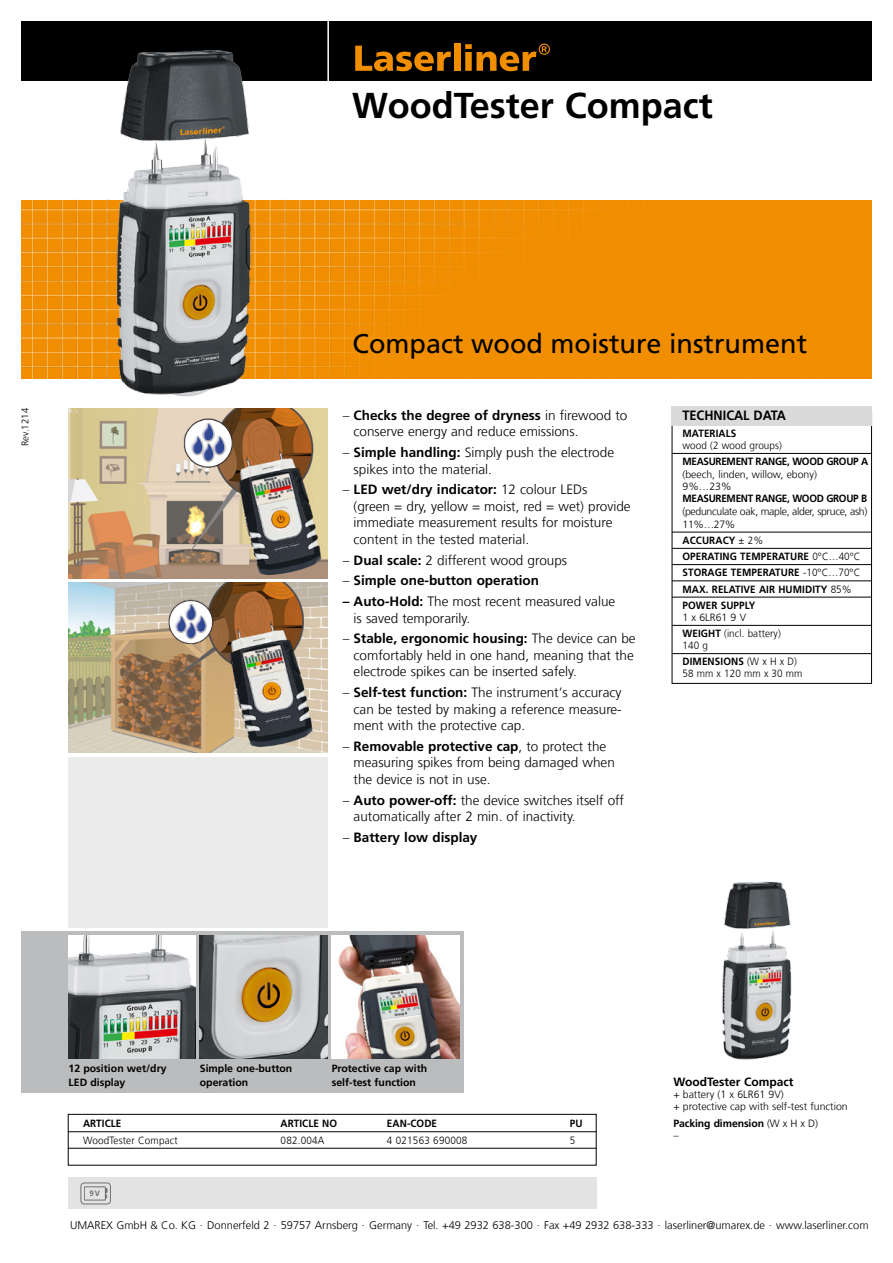
<style>
.page{position:relative;width:893px;height:1263px;background:#fff}
.page>*{position:absolute;margin:0;border:0;box-sizing:border-box;transform-origin:0 0}
.t1{font:700 36px "Frutiger LT Com";color:#000}
.t2{font:27px "Frutiger LT Com";color:#000}
.t3{font:300 13.5px/16.5px "Frutiger LT Com";color:#000}
.t4{font:700 13.5px "Frutiger LT Com";color:#000}
.t5{font:700 13.5px "Frutiger LT Com";color:#000;scale:.94 1}
.Body_bold_EU{font:700 12px "Frutiger LT Com";color:#000}
.t6{font:300 11.1px "Frutiger LT Com";color:#000}
.t7{font:700 10.5px/12px "Frutiger LT Com";color:#000;scale:.94 1}
.Body_bold_EU-2{font:300 10.5px/12.5px "Frutiger LT Com";letter-spacing:-.03em;color:#000}
.t8{font:700 10.5px/13.5px "Frutiger LT Com";color:#000}
.Body_bold_EU-3{font:300 10.5px/12px "Frutiger LT Com";color:#000;scale:.94 1}
.Body_bold_EU-4{font:300 10.5px "Frutiger LT Com";color:#000}
.Body_bold_EU-5{font:300 10.5px "Frutiger LT Com";letter-spacing:.02em;color:#000;scale:.94 1}
.t9{font:300 9.6px "Frutiger LT Com";color:#000}
.t10{font:700 7.8px "Frutiger LT Com";color:#6f6f6e}
.s1{font-weight:700}
.s2{font-weight:300}
</style>
<div class="page">
<div style="left:21px;top:931px;width:442px;height:162px;background:#bbbcbd"></div>
<img style="left:68px;top:935px;width:128px;height:124px">
<img style="left:21px;top:200px;width:851px;height:178px">
<img style="left:200px;top:935px;width:127px;height:124px">
<div style="left:21px;top:21px;width:851px;height:60px;background:#000"></div>
<hr style="left:327px;top:20px;width:2px;height:62px;background:#fff">
<svg style="left:355px;top:46px;width:96px;height:25px"></svg>
<div style="left:454px;top:44px;width:6px;height:27px;background:#f18e00"></div>
<svg style="left:465px;top:44px;width:85px;height:27px"></svg>
<div style="left:68px;top:1178px;width:528px;height:31px;background:#e3e3e3"></div>
<svg style="left:84px;top:1187px;width:23px;height:13px"></svg>
<div style="left:81px;top:1183px;width:30px;height:21px;border:1px solid #6f6f6e;border-radius:3px"></div>
<img style="left:76px;top:50px;width:210px;height:347px">
<img style="left:68px;top:583px;width:259px;height:170px">
<div style="left:68px;top:757px;width:259px;height:170px;background:#ececed"></div>
<img style="left:68px;top:408px;width:259px;height:170px">
<img style="left:180px;top:414px;width:58px;height:57px">
<img style="left:165px;top:595px;width:53px;height:52px">
<img style="left:722px;top:881px;width:70px;height:179px">
<img style="left:332px;top:935px;width:127px;height:124px">
<div style="left:672px;top:411px;width:200px;height:273px;border:1px solid #000"></div>
<div style="left:672px;top:406px;width:200px;height:19px;background:#dadada"></div>
<hr style="left:672px;top:453px;width:200px;height:1px;background:#000">
<hr style="left:672px;top:532px;width:200px;height:1px;background:#000">
<hr style="left:672px;top:548px;width:200px;height:1px;background:#000">
<hr style="left:672px;top:564px;width:200px;height:1px;background:#000">
<hr style="left:672px;top:581px;width:200px;height:1px;background:#000">
<hr style="left:672px;top:597px;width:200px;height:1px;background:#000">
<hr style="left:672px;top:625px;width:200px;height:1px;background:#000">
<hr style="left:672px;top:653px;width:200px;height:1px;background:#000">
<div style="left:68px;top:1114px;width:528px;height:51px;border:1px solid #000"></div>
<hr style="left:68px;top:1131px;width:528px;height:1px;background:#000">
<hr style="left:68px;top:1148px;width:528px;height:1px;background:#000">
<p class="t9" style="left:20px;top:446px;width:39px;rotate:-90deg">Rev.1214</p>
<p class="t1" style="left:352px;top:84px;width:362px">WoodTester Compact</p>
<p class="t2" style="left:353px;top:327px;width:456px">Compact wood moisture instrument</p>
<p class="t3" style="left:354px;top:407px;width:275px;text-indent:-11px">– <span class="s1">Checks the degree of dryness</span> in firewood to conserve energy and reduce emissions.</p>
<p class="t3" style="left:354px;top:444px;width:262px;text-indent:-11px">– <span class="s1">Simple handling:</span> Simply push the electrode spikes into the material.</p>
<p class="t3" style="left:354px;top:481px;width:279px;text-indent:-11px">– <span class="s1">LED wet/dry indicator:</span> 12 colour LEDs<br>(green = dry, yellow = moist, red = wet) provide immediate measurement results for moisture content in the tested material.</p>
<p class="t3" style="left:343px;top:552px;width:226px">– <span class="s1">Dual scale:</span> 2 different wood groups</p>
<p class="t4" style="left:343px;top:573px;width:198px"><span class="s2">–</span> Simple one-button operation</p>
<p class="t3" style="left:354px;top:593px;width:263px;text-indent:-11px"><span class="s1">– Auto-Hold:</span> The most recent measured value is saved temporarily.</p>
<p class="t3" style="left:354px;top:631px;width:284px;text-indent:-11px">– <span class="s1">Stable, ergonomic housing:</span> The device can be comfortably held in one hand, meaning that the electrode spikes can be inserted safely.</p>
<p class="t3" style="left:354px;top:684px;width:270px;text-align:justify;text-indent:-11px">– <span class="s1">Self-test function:</span> The instrument‘s accuracy can be tested by making a reference measure&shy;ment with the protective cap.</p>
<p class="t3" style="left:354px;top:738px;width:263px;text-indent:-11px">– <span class="s1">Removable protective cap</span>, to protect the measuring spikes from being damaged when the device is not in use.</p>
<p class="t3" style="left:354px;top:792px;width:272px;text-indent:-11px">– <span class="s1">Auto power-off:</span> the device switches itself off automatically after 2 min. of inactivity.</p>
<p class="t4" style="left:343px;top:829px;width:136px"><span class="s2">–</span> Battery low display</p>
<p class="t5" style="left:682px;top:408px;width:112px">TECHNICAL DATA</p>
<p class="Body_bold_EU-3" style="left:682px;top:427px;width:107px"><span class="s1">MATERIALS<br></span>wood (2 wood groups)</p>
<p class="Body_bold_EU-2" style="left:682px;top:455px;width:187px"><span class="s1">MEASUREMENT RANGE, WOOD GROUP A </span>(beech, linden, willow, ebony)<br>9%…23%<br><span class="s1">MEASUREMENT RANGE, WOOD GROUP B </span>(pedunculate oak, maple, alder, spruce, ash)<br>11%…27%</p>
<p class="t7" style="left:682px;top:534px;width:87px">ACCURACY <span class="s2">± 2%</span></p>
<p class="t7" style="left:682px;top:550px;width:191px">OPERATING TEMPERATURE <span class="s2">0°C…40°C</span></p>
<p class="t7" style="left:682px;top:567px;width:191px">STORAGE TEMPERATURE <span class="s2">-10°C…70°C</span></p>
<p class="t7" style="left:682px;top:583px;width:182px">MAX. RELATIVE AIR HUMIDITY <span class="s2">85%</span></p>
<p class="t7" style="left:682px;top:599px;width:79px">POWER SUPPLY<br><span class="s2">1 x 6LR61 9 V</span></p>
<p class="Body_bold_EU-3" style="left:682px;top:628px;width:106px"><span class="s1">WEIGHT</span> (incl. battery)<br>140 g</p>
<p class="Body_bold_EU-3" style="left:682px;top:656px;width:129px"><span class="s1">DIMENSIONS</span> (W x H x D)<br>58 mm x 120 mm x 30 mm</p>
<p class="t8" style="left:69px;top:1062px;width:100px">12 position wet/dry<br>LED display</p>
<p class="t8" style="left:332px;top:1062px;width:97px">Protective cap with self-test function</p>
<p class="t8" style="left:200px;top:1062px;width:94px">Simple one-button operation</p>
<p class="t7" style="left:83px;top:1118px;width:42px">ARTICLE</p>
<p class="t7" style="left:281px;top:1118px;width:62px">ARTICLE NO</p>
<p class="t7" style="left:387px;top:1118px;width:55px">EAN-CODE</p>
<p class="t7" style="left:570px;top:1118px;width:15px">PU</p>
<p class="Body_bold_EU-5" style="left:83px;top:1134px;width:102px">WoodTester Compact</p>
<p class="Body_bold_EU-3" style="left:281px;top:1134px;width:48px">082.004A</p>
<p class="Body_bold_EU-5" style="left:387px;top:1134px;width:87px">4 021563 690008</p>
<p class="Body_bold_EU-3" style="left:570px;top:1134px;width:7px">5</p>
<p class="t10" style="left:90px;top:1189px;width:12px">9V</p>
<p class="Body_bold_EU" style="left:673px;top:1075px;width:122px">WoodTester Compact</p>
<p class="Body_bold_EU-4" style="left:673px;top:1089px;width:112px">+ battery (1 x 6LR61 9V)</p>
<p class="Body_bold_EU-4" style="left:673px;top:1101px;width:176px">+ protective cap with self-test function</p>
<p class="t8" style="left:673px;top:1117px;width:146px;line-height:12px">Packing dimension <span class="s2">(W x H x D) –</span></p>
<p class="t6" style="left:70px;top:1218px;width:800px">UMAREX GmbH &amp; Co. KG . Donnerfeld 2 . 59757 Arnsberg . Germany . Tel. +49 2932 638-300 . Fax +49 2932 638-333 . laserliner@umarex.de . www.laserliner.com</p>
</div>
